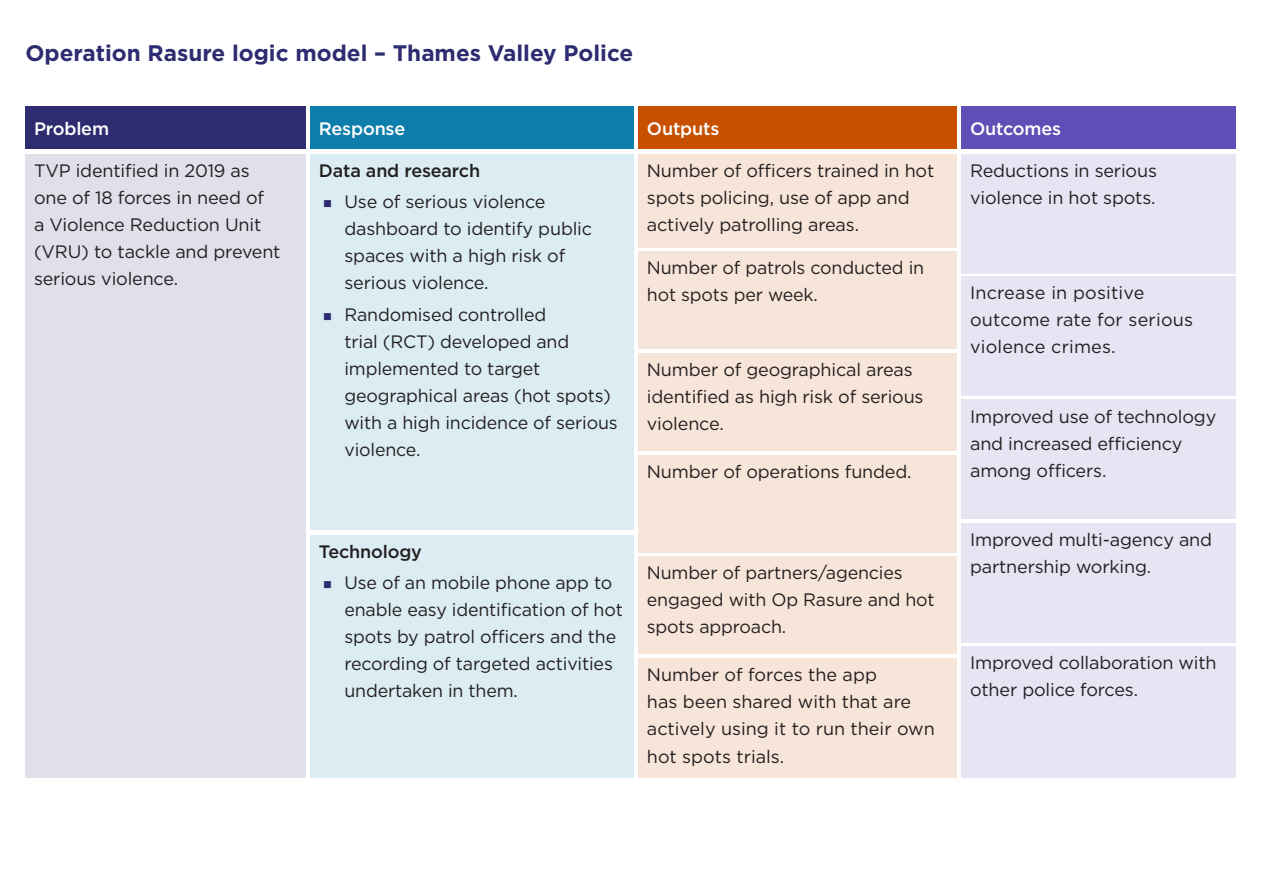
<style>
.page{position:relative;width:1263px;height:893px;background:#fff}
.page>*{position:absolute;margin:0;border:0;box-sizing:border-box;transform-origin:0 0}
.t1{font:700 22.5px "Gotham";color:#2e2c70}
.Body_text{font:18px/27px "Gotham";letter-spacing:-.01em;color:#231f20}
.Body_text-2{font:18px/27px "Gotham";letter-spacing:.01em;color:#231f20}
.Heading{font:500 18px "Gotham";letter-spacing:-.01em;color:#fff}
.Subhead_1{font:500 18px "Gotham";letter-spacing:-.01em;color:#231f20}
</style>
<div class="page">
<div style="left:961px;top:276px;width:275px;height:119px;background:#e7e4f4"></div>
<div style="left:961px;top:400px;width:275px;height:119px;background:#e7e4f4"></div>
<div style="left:961px;top:523px;width:275px;height:119px;background:#e7e4f4"></div>
<div style="left:961px;top:646px;width:275px;height:132px;background:#e7e4f4"></div>
<div style="left:961px;top:154px;width:275px;height:119px;background:#e7e4f4"></div>
<div style="left:961px;top:106px;width:275px;height:43px;background:#5d4fb5"></div>
<div style="left:26px;top:154px;width:280px;height:624px;background:#e0dfea"></div>
<div style="left:26px;top:106px;width:280px;height:43px;background:#2e2c70"></div>
<div style="left:638px;top:455px;width:319px;height:98px;background:#f7e5d9"></div>
<div style="left:638px;top:556px;width:319px;height:98px;background:#f7e5d9"></div>
<div style="left:638px;top:659px;width:319px;height:119px;background:#f7e5d9"></div>
<div style="left:638px;top:106px;width:319px;height:43px;background:#c75000"></div>
<div style="left:310px;top:106px;width:324px;height:43px;background:#0d7eab"></div>
<div style="left:310px;top:154px;width:324px;height:376px;background:#dbecf3"></div>
<div style="left:310px;top:535px;width:324px;height:243px;background:#dbecf3"></div>
<div style="left:638px;top:154px;width:319px;height:94px;background:#f7e5d9"></div>
<div style="left:638px;top:353px;width:319px;height:97px;background:#f7e5d9"></div>
<div style="left:638px;top:251px;width:319px;height:98px;background:#f7e5d9"></div>
<p class="t1" style="left:26px;top:38px;width:609px">Operation Rasure logic model – Thames Valley Police</p>
<h1 class="Heading" style="left:34px;top:117px;width:77px">Problem</h1>
<p class="Body_text" style="left:34px;top:157px;width:248px">TVP identified in 2019 as one of 18 forces in need of<br>a Violence Reduction Unit (VRU) to tackle and prevent serious violence.</p>
<h1 class="Heading" style="left:319px;top:117px;width:88px">Response</h1>
<h1 class="Heading" style="left:647px;top:117px;width:74px">Outputs</h1>
<h2 class="Subhead_1" style="left:319px;top:159px;width:163px">Data and research</h2>
<p class="Body_text" style="left:344px;top:188px;width:249px">Use of serious violence dashboard to identify public spaces with a high risk of serious violence.</p>
<p class="Body_text" style="left:344px;top:300px;width:275px">Randomised controlled<br>trial (RCT) developed and implemented to target geographical areas (hot spots) with a high incidence of serious violence.</p>
<p class="Body_text" style="left:647px;top:157px;width:289px">Number of officers trained in hot spots policing, use of app and actively patrolling areas.</p>
<p class="Body_text" style="left:647px;top:254px;width:279px">Number of patrols conducted in hot spots per week.</p>
<p class="Body_text" style="left:647px;top:355px;width:278px">Number of geographical areas identified as high risk of serious violence.</p>
<p class="Body_text" style="left:647px;top:457px;width:266px">Number of operations funded.</p>
<h2 class="Subhead_1" style="left:319px;top:540px;width:105px">Technology</h2>
<p class="Body_text" style="left:344px;top:569px;width:280px">Use of an mobile phone app to enable easy identification of hot spots by patrol officers and the recording of targeted activities undertaken in them.</p>
<p class="Body_text" style="left:647px;top:559px;width:289px">Number of partners/agencies engaged with Op Rasure and hot spots approach.</p>
<p class="Body_text" style="left:647px;top:661px;width:289px">Number of forces the app<br>has been shared with that are actively using it to run their own hot spots trials.</p>
<h1 class="Heading" style="left:970px;top:117px;width:93px">Outcomes</h1>
<p class="Body_text" style="left:970px;top:157px;width:188px">Reductions in serious violence in hot spots.</p>
<p class="Body_text-2" style="left:970px;top:279px;width:224px">Increase in positive outcome rate for serious violence crimes.</p>
<p class="Body_text" style="left:970px;top:402px;width:248px">Improved use of technology and increased efficiency among officers.</p>
<p class="Body_text" style="left:970px;top:526px;width:243px">Improved multi-agency and partnership working.</p>
<p class="Body_text" style="left:970px;top:649px;width:248px">Improved collaboration with other police forces.</p>
</div>
